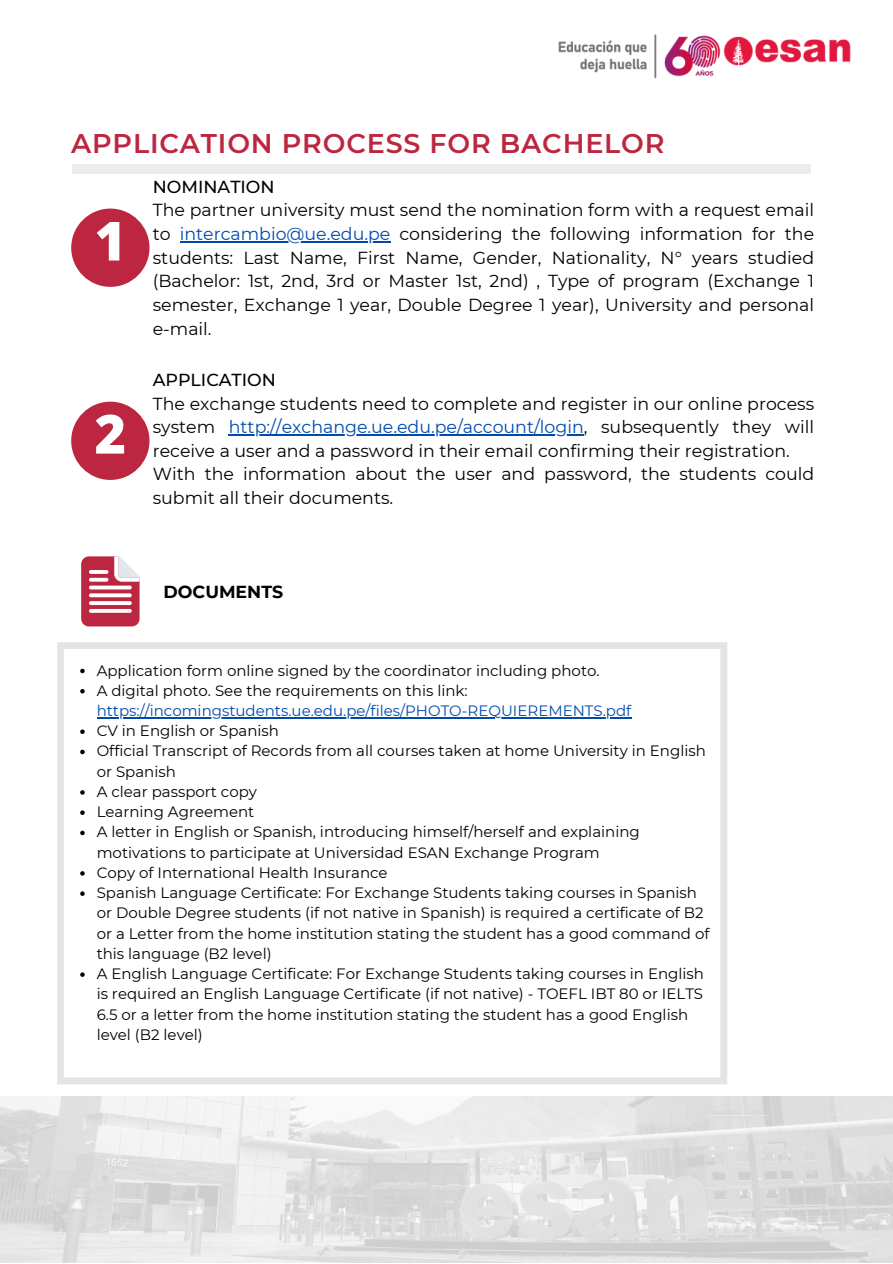
<style>
.page{position:relative;width:893px;height:1264px;background:#fff}
.page>*{position:absolute;margin:0;border:0;box-sizing:border-box;transform-origin:0 0}
.t1{font:800 54px "Open Sans";color:#fff}
.t2{font:600 27px "Montserrat";letter-spacing:.03em;color:#bd2640}
.t3{font:17.4px/23.5px "Montserrat";color:#000;text-align:justify}
.t4{font:500 17.4px "Montserrat";color:#000}
.t5{font:700 17.4px "Montserrat";color:#000}
.t6{font:15px/20.2px "Montserrat";color:#000}
.t7{font:15px/20.2px "Montserrat";color:#004aad}
.s1{color:#004aad}
.s2{color:#000}
</style>
<div class="page">
<img style="left:0;top:1096px;width:892px;height:166px">
<div style="left:73px;top:164px;width:738px;height:9px;background:#ececec"></div>
<div style="left:71px;top:208px;width:78px;height:79px;background:#bd2640;border-radius:50%"></div>
<div style="left:71px;top:401px;width:78px;height:79px;background:#bd2640;border-radius:50%"></div>
<svg style="left:57px;top:642px;width:670px;height:442px"></svg>
<svg style="left:80px;top:668px;width:5px;height:5px"></svg>
<svg style="left:80px;top:689px;width:5px;height:4px"></svg>
<hr style="left:97px;top:717px;width:534px;height:1px;background:#004aad">
<svg style="left:80px;top:729px;width:5px;height:5px"></svg>
<svg style="left:80px;top:749px;width:5px;height:5px"></svg>
<svg style="left:80px;top:790px;width:5px;height:4px"></svg>
<svg style="left:80px;top:810px;width:5px;height:5px"></svg>
<svg style="left:80px;top:830px;width:5px;height:5px"></svg>
<svg style="left:80px;top:871px;width:5px;height:4px"></svg>
<svg style="left:80px;top:891px;width:5px;height:4px"></svg>
<svg style="left:80px;top:972px;width:5px;height:4px"></svg>
<svg style="left:81px;top:556px;width:58px;height:70px"></svg>
<hr style="left:229px;top:434px;width:355px;height:1px;background:#004aad">
<hr style="left:180px;top:241px;width:210px;height:1px;background:#004aad">
<img style="left:558px;top:34px;width:293px;height:45px">
<p class="t2" style="left:71px;top:127px;width:594px">APPLICATION PROCESS FOR BACHELOR</p>
<p class="t1" style="left:94px;top:203px;width:33px">1</p>
<p class="t1" style="left:94px;top:396px;width:33px">2</p>
<p class="t4" style="left:153px;top:176px;width:123px">NOMINATION</p>
<p class="t3" style="left:153px;top:198px;width:662px">The partner university must send the nomination form with a request email to <span class="s1">intercambio@ue.edu.pe</span> considering the following information for the students: Last Name, First Name, Gender, Nationality, N° years studied (Bachelor: 1st, 2nd, 3rd or Master 1st, 2nd) , Type of program (Exchange 1 semester, Exchange 1 year, Double Degree 1 year), University and personal e-mail.</p>
<p class="t4" style="left:153px;top:369px;width:125px">APPLICATION</p>
<p class="t3" style="left:153px;top:391px;width:662px">The exchange students need to complete and register in our online process system <span class="s1">http://exchange.ue.edu.pe/account/login</span>, subsequently they will receive a user and a password in their email confirming their registration.</p>
<p class="t3" style="left:153px;top:462px;width:662px">With the information about the user and password, the students could submit all their documents.</p>
<p class="t5" style="left:163px;top:580px;width:121px">DOCUMENTS</p>
<p class="t6" style="left:97px;top:660px;width:504px">Application form online signed by the coordinator including photo.</p>
<p class="t7" style="left:97px;top:680px;width:536px"><span class="s2">A digital photo. See the requirements on this link: </span>https://incomingstudents.ue.edu.pe/files/PHOTO-REQUIEREMENTS.pdf</p>
<p class="t6" style="left:97px;top:720px;width:184px">CV in English or Spanish</p>
<p class="t6" style="left:97px;top:741px;width:610px">Official Transcript of Records from all courses taken at home University in English or Spanish</p>
<p class="t6" style="left:97px;top:781px;width:162px">A clear passport copy</p>
<p class="t6" style="left:97px;top:801px;width:159px">Learning Agreement</p>
<p class="t6" style="left:97px;top:822px;width:544px">A letter in English or Spanish, introducing himself/herself and explaining motivations to participate at Universidad ESAN Exchange Program</p>
<p class="t6" style="left:97px;top:862px;width:292px">Copy of International Health Insurance</p>
<p class="t6" style="left:97px;top:882px;width:614px">Spanish Language Certificate: For Exchange Students taking courses in Spanish or Double Degree students (if not native in Spanish) is required a certificate of B2 or a Letter from the home institution stating the student has a good command of this language (B2 level)</p>
<p class="t6" style="left:97px;top:963px;width:608px">A English Language Certificate: For Exchange Students taking courses in English is required an English Language Certificate (if not native) - TOEFL IBT 80 or IELTS 6.5 or a letter from the home institution stating the student has a good English level (B2 level)</p>
</div>
